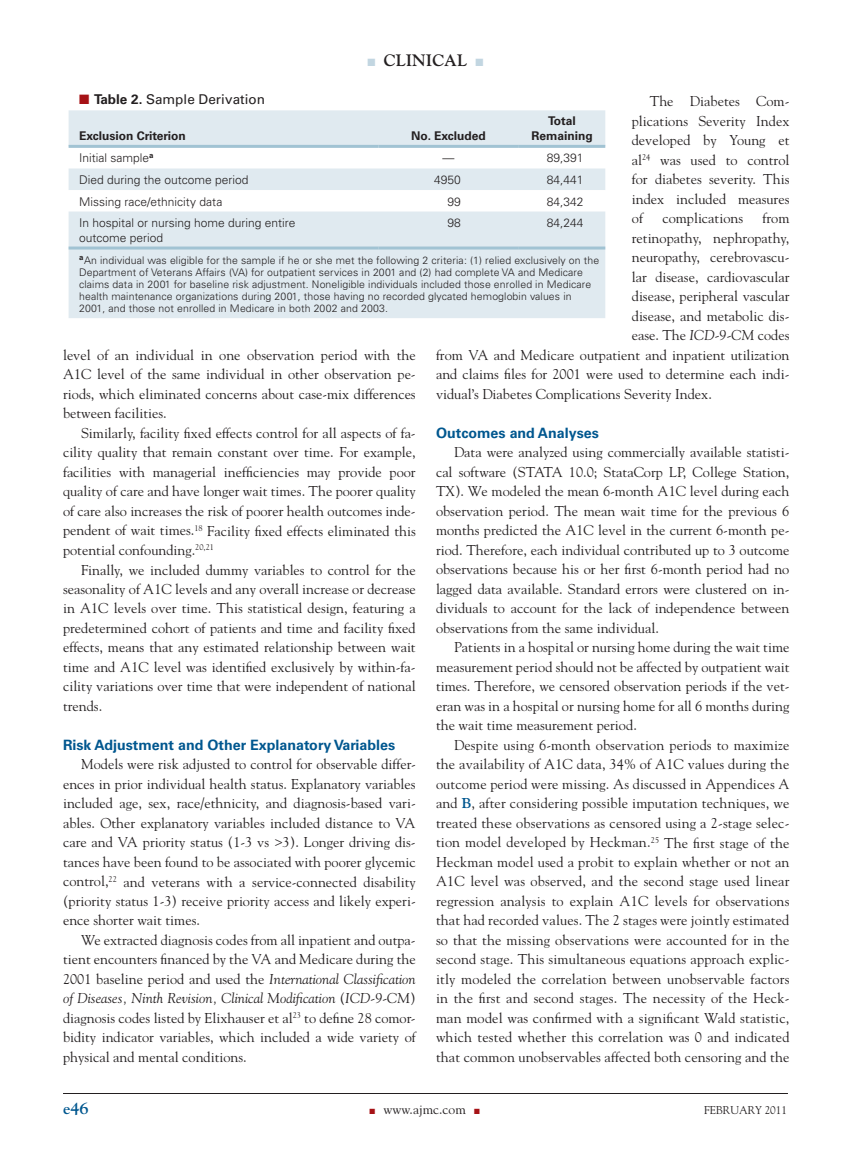
<style>
.page{position:relative;width:851px;height:1161px;background:#fff}
.page>*{position:absolute;margin:0;border:0;box-sizing:border-box;transform-origin:0 0}
.t1{font:700 16.5px "Goudy";color:#231f20}
.t2{font:700 16.5px "Goudy";color:#00578f}
.t3{font:14.25px/19.5px "Goudy";color:#231f20;text-align:justify}
.t4{font:700 14.25px "Univers";color:#00578f}
.t5{font:13.5px "Univers";color:#231f20}
.t6{font:13.5px "Goudy";color:#231f20}
.t7{font:300 12px/15px "Univers";color:#231f20}
.t8{font:700 12px/15px "Univers";color:#231f20;text-align:center}
.t9{font:11.25px "Goudy";color:#231f20}
.t10{font:300 10.5px/12px "Univers";letter-spacing:.01em;color:#231f20}
.t11{font:10.5px "Zapf Dingbats";color:#c2d6e1}
.s1{color:#c2d6e1}
.s2{color:#a61216}
.s3{font-weight:700}
.s4{font-style:italic}
.s5{font-weight:700;color:#00578f}
</style>
<div class="page">
<hr style="left:63px;top:1093px;width:725px;height:1px;background:#231f20">
<svg style="left:69px;top:110px;width:536px;height:208px;fill:#e0eaf0"></svg>
<hr style="left:69px;top:247px;width:309px;height:3px;background:#a1c3d3">
<hr style="left:378px;top:247px;width:141px;height:3px;background:#a1c3d3">
<hr style="left:519px;top:247px;width:86px;height:3px;background:#a1c3d3">
<hr style="left:69px;top:145px;width:309px;height:3px;background:#a1c3d3">
<hr style="left:378px;top:145px;width:141px;height:3px;background:#a1c3d3">
<hr style="left:519px;top:145px;width:86px;height:3px;background:#a1c3d3">
<p class="t1" style="left:367px;top:51px;width:28px"><span class="s1">■</span> CLINICAL</p>
<p class="t11" style="left:475px;top:58px;width:9px">■</p>
<p class="t5" style="left:79px;top:92px;width:187px"><span class="s2">■</span> <span class="s3">Table 2.</span> Sample Derivation</p>
<p class="t8" style="left:79px;top:129px;width:108px">Exclusion Criterion</p>
<p class="t8" style="left:411px;top:129px;width:76px">No. Excluded</p>
<p class="t3" style="left:631px;top:92px;width:159px;text-indent:18px">The Diabetes Com&shy;plications Severity Index developed by Young et al<sup>24</sup> was used to control for diabetes severity. This index included measures of</p>
<p class="t8" style="left:531px;top:114px;width:63px">Total<br>Remaining</p>
<p class="t7" style="left:79px;top:151px;width:76px">Initial sample<sup>a</sup></p>
<p class="t7" style="left:442px;top:150px;width:13px">—</p>
<p class="t7" style="left:546px;top:150px;width:38px">89,391</p>
<p class="t7" style="left:79px;top:172px;width:171px">Died during the outcome period</p>
<p class="t7" style="left:434px;top:172px;width:28px">4950</p>
<p class="t7" style="left:546px;top:172px;width:38px">84,441</p>
<p class="t7" style="left:79px;top:194px;width:145px">Missing race/ethnicity data</p>
<p class="t7" style="left:447px;top:194px;width:15px">99</p>
<p class="t7" style="left:546px;top:194px;width:38px">84,342</p>
<p class="t7" style="left:79px;top:215px;width:218px">In hospital or nursing home during entire outcome period</p>
<p class="t7" style="left:447px;top:215px;width:15px">98</p>
<p class="t7" style="left:546px;top:215px;width:38px">84,244</p>
<p class="t10" style="left:79px;top:254px;width:521px"><sup>a</sup>An individual was eligible for the sample if he or she met the following 2 criteria: (1) relied exclusively on the Department of Veterans Affairs (VA) for outpatient services in 2001 and (2) had complete VA and Medicare claims data in 2001 for baseline risk adjustment. Noneligible individuals included those enrolled in Medicare health maintenance organizations during 2001, those having no recorded glycated hemoglobin values in 2001, and those not enrolled in Medicare in both 2002 and 2003.</p>
<p class="t3" style="left:662px;top:209px;width:82px">complications</p>
<p class="t3" style="left:762px;top:209px;width:28px">from</p>
<p class="t3" style="left:631px;top:228px;width:159px">retinopathy, nephropathy,</p>
<p class="t3" style="left:631px;top:248px;width:159px">neuropathy, cerebrovascu-</p>
<p class="t3" style="left:631px;top:267px;width:159px">lar disease, cardiovascular</p>
<p class="t3" style="left:631px;top:287px;width:159px">disease, peripheral vascular</p>
<p class="t3" style="left:631px;top:306px;width:159px">disease, and metabolic dis-</p>
<p class="t3" style="left:631px;top:326px;width:159px">ease. The <span class="s4">ICD-9-CM</span> codes</p>
<p class="t3" style="left:436px;top:345px;width:355px">from VA and Medicare outpatient and inpatient utilization</p>
<p class="t3" style="left:436px;top:365px;width:355px">and claims files for 2001 were used to determine each indi-</p>
<p class="t3" style="left:436px;top:384px;width:277px">vidual’s Diabetes Complications Severity Index.</p>
<p class="t4" style="left:436px;top:425px;width:164px">Outcomes and Analyses</p>
<p class="t3" style="left:436px;top:443px;width:355px;text-indent:18px">Data were analyzed using commercially available statisti&shy;cal software (STATA 10.0; StataCorp LP, College Station, TX). We modeled the mean 6-month A1C level during each observation period. The mean wait time for the previous 6 months predicted the A1C level in the current 6-month pe&shy;riod. Therefore, each individual contributed up to 3 outcome observations because his or her first 6-month period had no lagged data available. Standard errors were clustered on in&shy;dividuals to account for the lack of independence between observations from the same individual.</p>
<p class="t3" style="left:436px;top:638px;width:355px;text-indent:18px">Patients in a hospital or nursing home during the wait time measurement period should not be affected by outpatient wait times. Therefore, we censored observation periods if the vet&shy;eran was in a hospital or nursing home for all 6 months during the wait time measurement period.</p>
<p class="t3" style="left:436px;top:735px;width:355px;text-indent:18px">Despite using 6-month observation periods to maximize the availability of A1C data, 34% of A1C values during the outcome period were missing. As discussed in Appendices A and <span class="s5">B</span>, after considering possible imputation techniques, we treated these observations as censored using a 2-stage selec&shy;tion model developed by Heckman.<sup>25</sup> The first stage of the Heckman model used a probit to explain whether or not an A1C level was observed, and the second stage used linear regression analysis to explain A1C levels for observations that had recorded values. The 2 stages were jointly estimated so that the missing observations were accounted for in the second stage. This simultaneous equations approach explic&shy;itly modeled the correlation between unobservable factors in the first and second stages. The necessity of the Heck&shy;man model was confirmed with a significant Wald statistic, which tested whether this correlation was 0 and indicated that common unobservables affected both censoring and the</p>
<p class="t3" style="left:63px;top:345px;width:354px">level of an individual in one observation period with the A1C level of the same individual in other observation pe&shy;riods, which eliminated concerns about case-mix differences between facilities.</p>
<p class="t3" style="left:63px;top:423px;width:354px;text-indent:18px">Similarly, facility fixed effects control for all aspects of fa&shy;cility quality that remain constant over time. For example, facilities with managerial inefficiencies may provide poor quality of care and have longer wait times. The poorer quality of care also increases the risk of poorer health outcomes inde&shy;pendent of wait times.<sup>18</sup> Facility fixed effects eliminated this potential confounding.<sup>20,21</sup></p>
<p class="t3" style="left:63px;top:560px;width:354px;text-indent:18px">Finally, we included dummy variables to control for the seasonality of A1C levels and any overall increase or decrease in A1C levels over time. This statistical design, featuring a predetermined cohort of patients and time and facility fixed effects, means that any estimated relationship between wait time and A1C level was identified exclusively by within-fa&shy;cility variations over time that were independent of national trends.</p>
<p class="t4" style="left:63px;top:737px;width:333px">Risk Adjustment and Other Explanatory Variables</p>
<p class="t3" style="left:63px;top:755px;width:354px;text-indent:18px">Models were risk adjusted to control for observable differ&shy;ences in prior individual health status. Explanatory variables included age, sex, race/ethnicity, and diagnosis-based vari&shy;ables. Other explanatory variables included distance to VA care and VA priority status (1-3 vs &gt;3). Longer driving dis&shy;tances have been found to be associated with poorer glycemic control,<sup>22</sup> and veterans with a service-connected disability (priority status 1-3) receive priority access and likely experi&shy;ence shorter wait times.</p>
<p class="t3" style="left:63px;top:930px;width:354px;text-indent:18px">We extracted diagnosis codes from all inpatient and outpa&shy;tient encounters financed by the VA and Medicare during the 2001 baseline period and used the <span class="s4">International Classification of Diseases, Ninth Revision, Clinical Modification</span> (<span class="s4">ICD-9-CM</span>) diagnosis codes listed by Elixhauser et al<sup>23</sup> to define 28 comor&shy;bidity indicator variables, which included a wide variety of physical and mental conditions.</p>
<p class="t2" style="left:63px;top:1099px;width:27px">e46</p>
<p class="t6" style="left:369px;top:1101px;width:112px"><span class="s2">■</span> www.ajmc.com <span class="s2">■</span></p>
<p class="t9" style="left:704px;top:1104px;width:28px">februar</p>
<p class="t9" style="left:755px;top:1104px;width:34px">y 2011</p>
</div>
